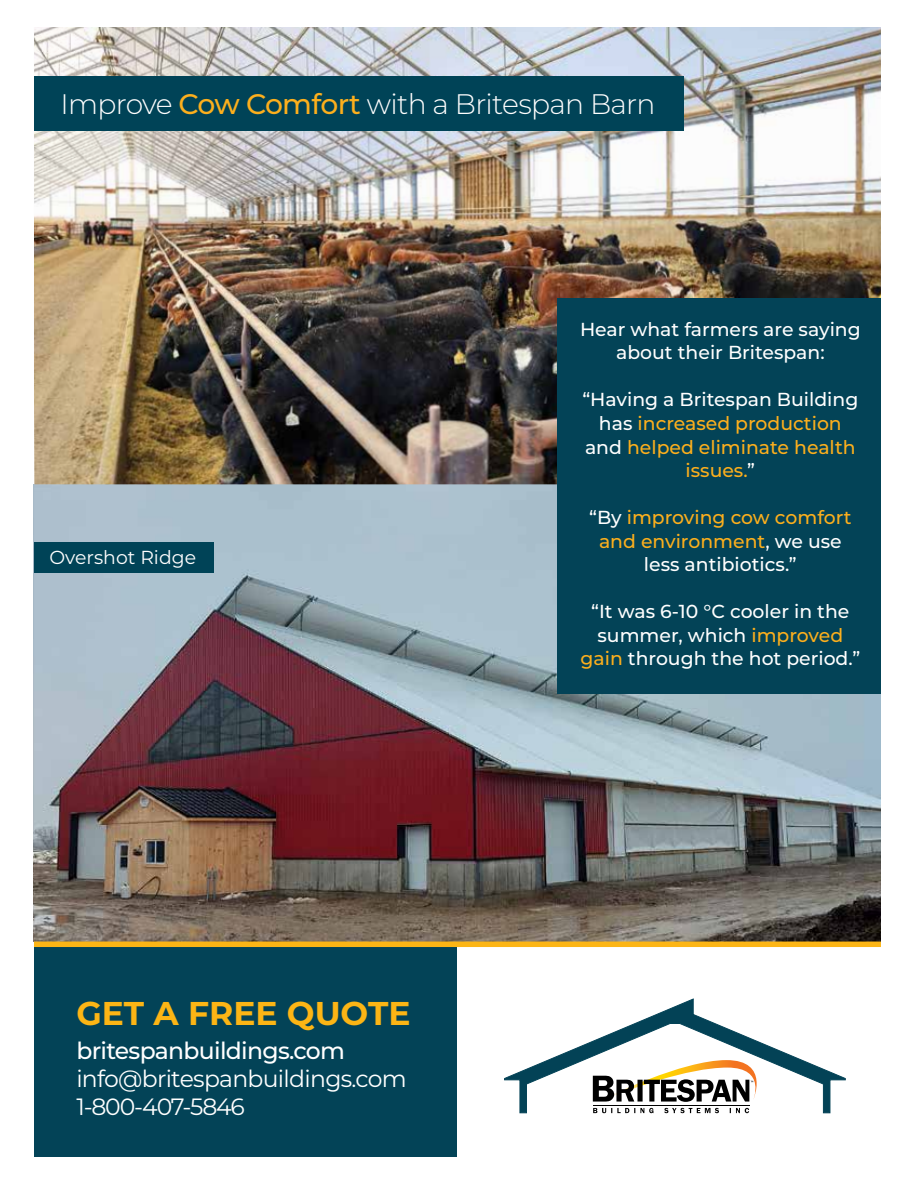
<style>
.page{position:relative;width:918px;height:1188px;background:#fff}
.page>*{position:absolute;margin:0;border:0;box-sizing:border-box;transform-origin:0 0}
.t1{font:700 33px "Montserrat";color:#fcb515}
.t2{font:300 28.2px "Montserrat";letter-spacing:-.025em;color:#fff}
.t3{font:23.55px/28.2px "Montserrat";letter-spacing:-.03em;color:#fff}
.t4{font:500 23.55px "Montserrat";letter-spacing:-.03em;color:#fff}
.t5{font:500 18.75px/23.5px "Montserrat";color:#fcaf1d;text-align:center}
.t6{font:500 18.75px/23.5px "Montserrat";color:#fff;text-align:center}
.t7{font:18.75px "Montserrat";color:#fff}
.s1{font-weight:500;color:#fcaf1d}
.s2{color:#fff}
.s3{color:#fcaf1d}
</style>
<div class="page">
<img style="left:34px;top:27px;width:847px;height:915px">
<div style="left:34px;top:77px;width:650px;height:54px;background:#004357"></div>
<div style="left:557px;top:298px;width:324px;height:395px;background:#034357"></div>
<div style="left:34px;top:542px;width:180px;height:31px;background:#004357"></div>
<div style="left:34px;top:946px;width:423px;height:210px;background:#034357"></div>
<svg style="left:504px;top:998px;width:342px;height:115px"></svg>
<hr style="left:593px;top:1105px;width:157px;height:1px;background:#000">
<div style="left:34px;top:942px;width:847px;height:5px;background:#fcb515"></div>
<h2 class="t2" style="left:60px;top:85px;width:597px">Improve <span class="s1">Cow Comfort</span> with a Britespan Barn</h2>
<p class="t7" style="left:49px;top:544px;width:148px">Overshot Ridge</p>
<h1 class="t1" style="left:76px;top:989px;width:336px">GET A FREE QUOTE</h1>
<p class="t4" style="left:76px;top:1034px;width:270px">britespanbuildings.com</p>
<p class="t3" style="left:76px;top:1064px;width:332px">info@britespanbuildings.com<br>1-800-407-5846</p>
<p class="t6" style="left:580px;top:317px;width:282px">Hear what farmers are saying about their Britespan:</p>
<p class="t5" style="left:582px;top:387px;width:277px"><span class="s2">“Having a Britespan Building has</span> increased production <span class="s2">and</span> helped eliminate health issues.<span class="s2">”</span></p>
<p class="t5" style="left:589px;top:505px;width:264px"><span class="s2">“By</span> improving cow comfort and environment<span class="s2">, we use less antibiotics.”</span></p>
<p class="t6" style="left:581px;top:599px;width:281px">“It was 6-10 °C cooler in the summer, which <span class="s3">improved gain</span> through the hot period.”</p>
</div>
